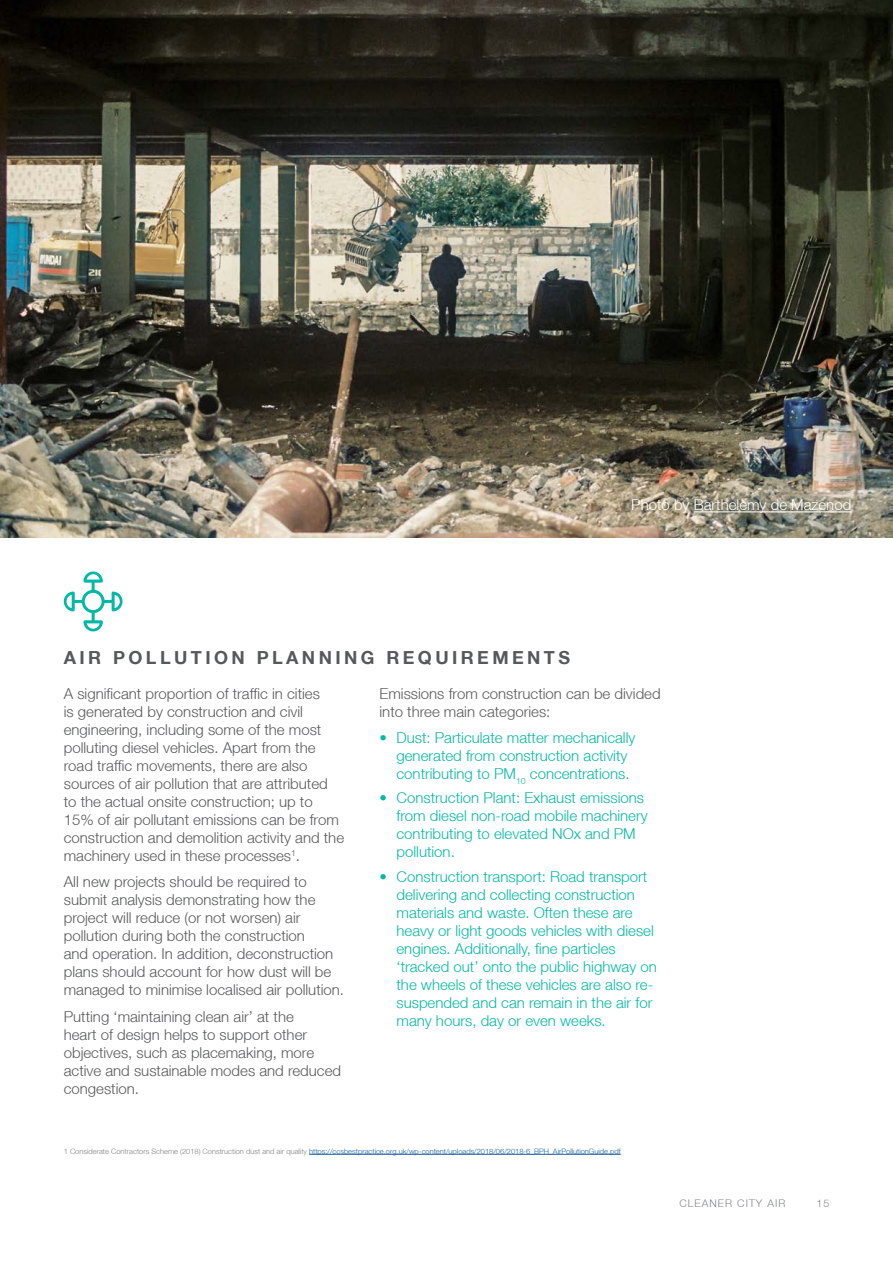
<style>
.page{position:relative;width:893px;height:1263px;background:#fff}
.page>*{position:absolute;margin:0;border:0;box-sizing:border-box;transform-origin:0 0}
.Heading_1{font:700 18px "Helvetica Neue LT";letter-spacing:.19em;color:#57585a}
.Main_copy{font:300 15px/18px "Helvetica Neue LT";color:#57585a}
.t1{font:300 15px/18px "Helvetica Neue LT";color:#03b8a4}
.Caption_photo{font:300 15px "Helvetica Neue LT";color:#fff}
.t2{font:300 10.5px "Helvetica Neue LT";letter-spacing:.1em;color:#808285}
.t3{font:300 7.5px "Helvetica Neue LT";color:#175d9e}
.s1{color:#808285}
</style>
<div class="page">
<img style="left:0;top:0;width:893px;height:537px">
<hr style="left:694px;top:511px;width:157px;height:1px;background:#fff">
<svg style="left:63px;top:571px;width:60px;height:61px"></svg>
<hr style="left:309px;top:1154px;width:312px;height:1px;background:#175d9e">
<p class="Caption_photo" style="left:631px;top:496px;width:222px">Photo by Barthelemy de Mazenod</p>
<p class="Heading_1" style="left:64px;top:646px;width:508px">AIR POLLUTION PLANNING REQUIREMENTS</p>
<p class="Main_copy" style="left:64px;top:684px;width:282px">A significant proportion of traffic in cities<br>is generated by construction and civil engineering, including some of the most polluting diesel vehicles. Apart from the road traffic movements, there are also sources of air pollution that are attributed to the actual onsite construction; up to 15% of air pollutant emissions can be from construction and demolition activity and the machinery used in these processes<sup>1</sup>.</p>
<p class="Main_copy" style="left:64px;top:873px;width:282px">All new projects should be required to submit analysis demonstrating how the project will reduce (or not worsen) air pollution during both the construction<br>and operation. In addition, deconstruction plans should account for how dust will be managed to minimise localised air pollution.</p>
<p class="Main_copy" style="left:64px;top:1007px;width:279px">Putting ‘maintaining clean air’ at the<br>heart of design helps to support other objectives, such as placemaking, more active and sustainable modes and reduced congestion.</p>
<p class="Main_copy" style="left:379px;top:684px;width:283px">Emissions from construction can be divided into three main categories:</p>
<p class="t1" style="left:396px;top:728px;width:240px;text-indent:-17px">• Dust: Particulate matter mechanically generated from construction activity contributing to PM<sub>10</sub> concentrations.</p>
<p class="t1" style="left:396px;top:789px;width:253px;text-indent:-17px">• Construction Plant: Exhaust emissions from diesel non-road mobile machinery contributing to elevated NOx and PM pollution.</p>
<p class="t1" style="left:396px;top:867px;width:262px;text-indent:-17px">• Construction transport: Road transport delivering and collecting construction materials and waste. Often these are heavy or light goods vehicles with diesel engines. Additionally, fine particles ‘tracked out’ onto the public highway on the wheels of these vehicles are also re&shy;suspended and can remain in the air for many hours, day or even weeks.</p>
<p class="t3" style="left:64px;top:1146px;width:558px"><span class="s1">1 Considerate Contractors Scheme (2018) Construction dust and air quality</span> https://ccsbestpractice.org.uk/wp-content/uploads/2018/06/2018-6_BPH_AirPollutionGuide.pdf</p>
<p class="t2" style="left:679px;top:1196px;width:108px">CLEANER CITY AIR</p>
<p class="t2" style="left:816px;top:1196px;width:14px">15</p>
</div>
